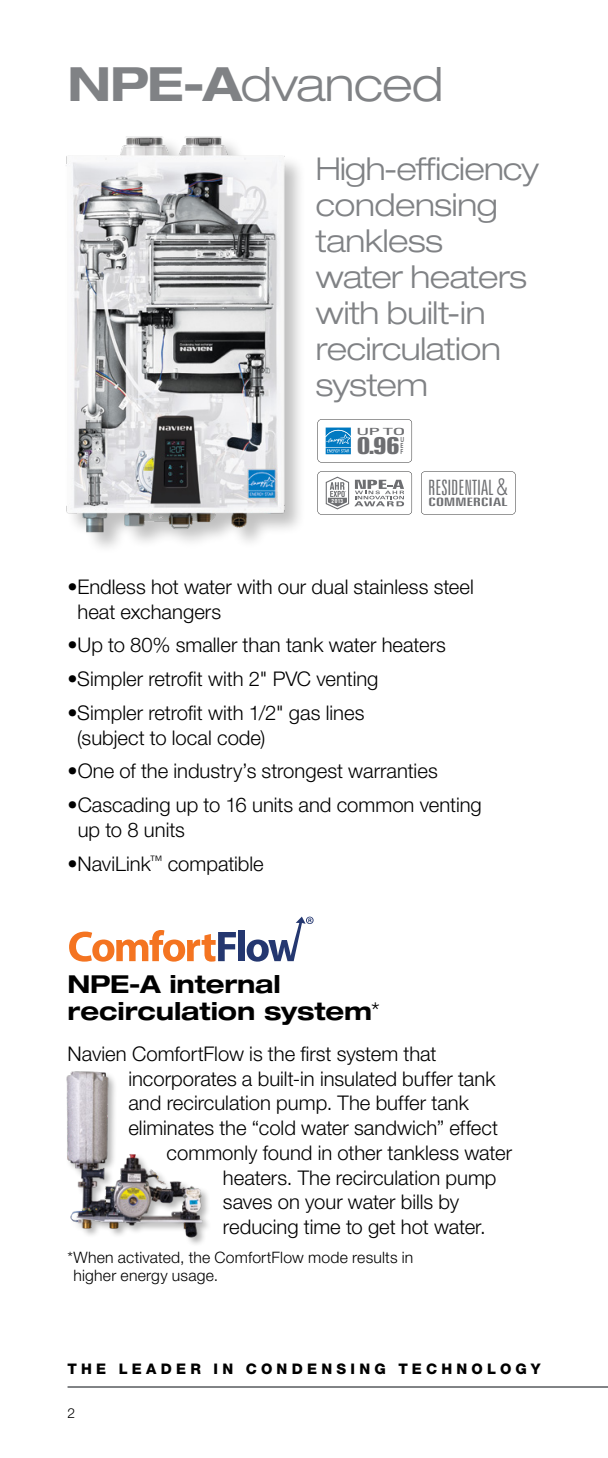
<style>
.page{position:relative;width:608px;height:1458px;background:#fff}
.page>*{position:absolute;margin:0;border:0;box-sizing:border-box;transform-origin:0 0}
.t1{font:700 60.52px "Myriad Arabic";letter-spacing:-.035em;color:#f47421}
._21_Grey_Head{font:300 expanded 47.25px "Helvetica Neue LT Pro";letter-spacing:-.015em;color:#808285}
._14_Grey_Head{font:300 expanded 31.5px/36px "Helvetica Neue LT Pro";letter-spacing:-.015em;color:#808285}
._11_Subheads{font:700 expanded 24.75px/27px "Helvetica Neue LT Pro";letter-spacing:-.005em;color:#000}
.t2{font:700 extra-condensed 24.07px "Zurich BT";color:#6d6e71;scale:1.34 1}
.t3{font:300 extra-condensed 21.15px "Zurich BT";color:#6d6e71;scale:1.04 1}
._9_light{font:300 20.25px/24.8px "Helvetica Neue LT Pro";color:#000}
._7_Footnote{font:300 15.75px/18px "Helvetica Neue LT Pro";letter-spacing:.015em;color:#000}
.t4{font:800 14.62px "Helvetica Neue LT Pro";letter-spacing:.29em;color:#000}
.t5{font:300 13.72px "Helvetica Neue LT Pro";color:#000}
.t6{font:extra-condensed 11.7px "Zurich BT";letter-spacing:-.02em;color:#6d6e71;scale:1.89 1}
.t7{font:condensed 9.9px "Zurich BT";color:#6d6e71;scale:2.23 1}
.t8{font:700 6.98px/5.9px "Zurich BT";color:#6d6e71;text-align:justify;scale:.71 1}
.t9{font:700 condensed 5.4px "Swiss 721 BT";color:#fff}
.s1{font-weight:700}
.s2{font-family:"Swiss 721 BT";font-stretch:condensed;font-size:22.5px}
.s3{color:#243770}
.s4{font-weight:300;font-stretch:normal}
</style>
<div class="page">
<hr style="left:68px;top:1386px;width:540px;height:2px;background:#808285">
<img style="left:66px;top:136px;width:261px;height:412px">
<img style="left:66px;top:1072px;width:142px;height:172px">
<svg style="left:268px;top:917px;width:45px;height:44px"></svg>
<svg style="left:317px;top:419px;width:95px;height:43px"></svg>
<svg style="left:421px;top:471px;width:94px;height:44px"></svg>
<svg style="left:317px;top:471px;width:95px;height:44px"></svg>
<p class="_21_Grey_Head" style="left:68px;top:55px;width:377px"><span class="s1">NPE-A</span>dvanced</p>
<p class="_14_Grey_Head" style="left:316px;top:150px;width:225px">High‑efficiency condensing tankless<br>water heaters with built‑in recirculation system</p>
<p class="t7" style="left:356px;top:425px;width:23px">UP TO</p>
<p class="t8" style="left:400px;top:437px;width:7px">U E F</p>
<p class="t2" style="left:356px;top:432px;width:34px">0.96</p>
<p class="t9" style="left:331px;top:498px;width:13px">2013</p>
<p class="t3" style="left:428px;top:476px;width:79px">RESIDENTIAL<span class="s2">&amp;</span></p>
<p class="t6" style="left:428px;top:496px;width:43px">COMMERCIAL</p>
<p class="_9_light" style="left:77px;top:574px;width:398px;text-indent:-10px">•Endless hot water with our dual stainless steel heat exchangers</p>
<p class="_9_light" style="left:68px;top:632px;width:380px">•Up to 80% smaller than tank water heaters</p>
<p class="_9_light" style="left:68px;top:666px;width:312px">•Simpler retrofit with 2" PVC venting</p>
<p class="_9_light" style="left:77px;top:700px;width:288px;text-indent:-10px">•Simpler retrofit with 1/2" gas lines (subject to local code)</p>
<p class="_9_light" style="left:68px;top:758px;width:371px">•One of the industry’s strongest warranties</p>
<p class="_9_light" style="left:78px;top:792px;width:405px;text-indent:-10px">•Cascading up to 16 units and common venting up to 8 units</p>
<p class="_9_light" style="left:68px;top:851px;width:198px">•NaviLink<sup>™</sup> compatible</p>
<p class="t1" style="left:68px;top:905px;width:204px">Comfort<span class="s3">Flo</span></p>
<p class="_11_Subheads" style="left:68px;top:970px;width:313px">NPE-A internal recirculation system<span class="s4">*</span></p>
<p class="_9_light" style="left:68px;top:1041px;width:370px">Navien ComfortFlow is the first system that</p>
<p class="_9_light" style="left:128px;top:1066px;width:368px">incorporates a built-in insulated buffer tank</p>
<p class="_9_light" style="left:128px;top:1090px;width:342px">and recirculation pump. The buffer tank</p>
<p class="_9_light" style="left:128px;top:1115px;width:371px">eliminates the “cold water sandwich” effect</p>
<p class="_9_light" style="left:166px;top:1140px;width:347px">commonly found in other tankless water</p>
<p class="_9_light" style="left:223px;top:1165px;width:275px">heaters. The recirculation pump</p>
<p class="_9_light" style="left:223px;top:1189px;width:238px">saves on your water bills by</p>
<p class="_9_light" style="left:223px;top:1214px;width:264px">reducing time to get hot water.</p>
<p class="_7_Footnote" style="left:73px;top:1248px;width:341px;text-indent:-6px">*When activated, the ComfortFlow mode results in higher energy usage.</p>
<p class="t4" style="left:68px;top:1360px;width:474px">THE LEADER IN CONDENSING TECHNOLOGY</p>
<p class="t5" style="left:68px;top:1405px;width:9px">2</p>
</div>
